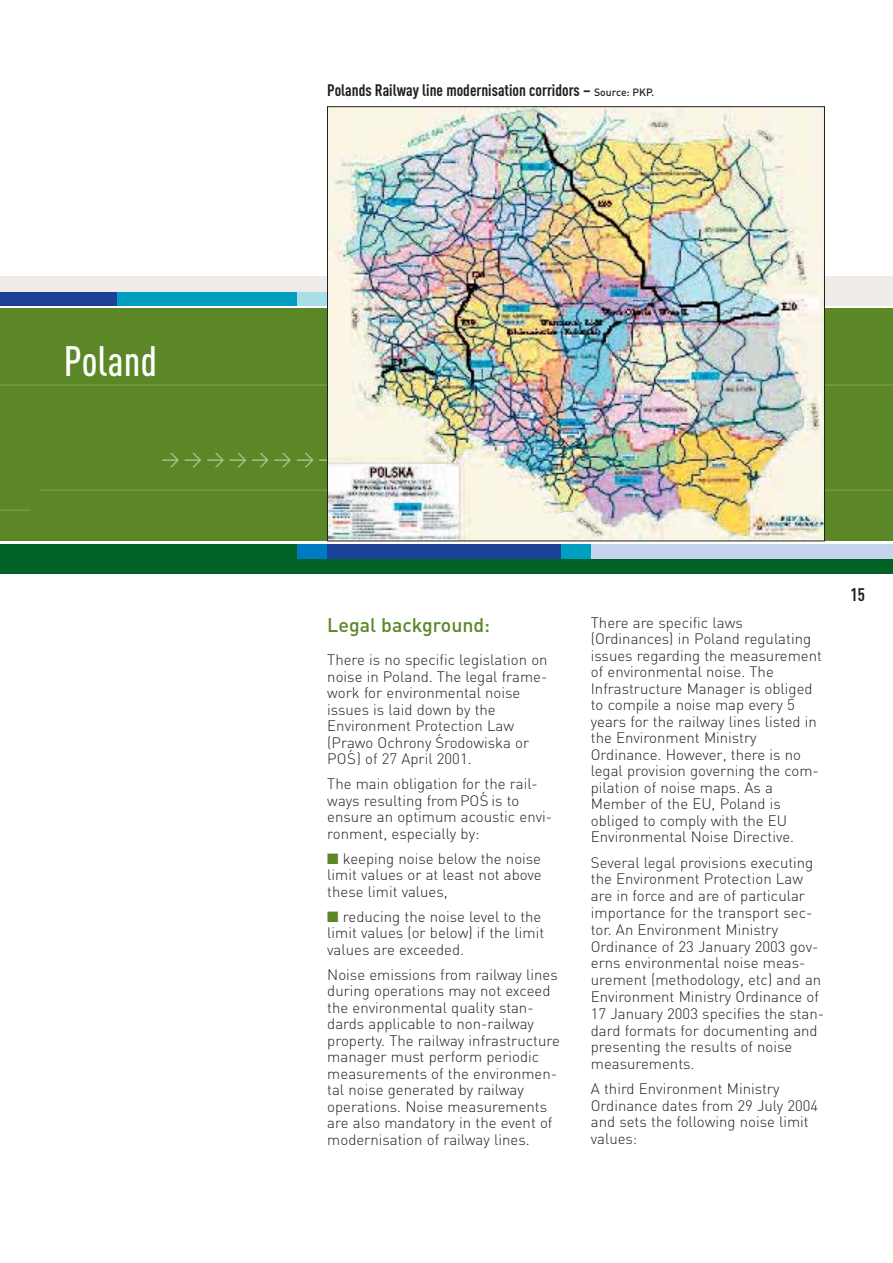
<style>
.page{position:relative;width:893px;height:1263px;background:#fff}
.page>*{position:absolute;margin:0;border:0;box-sizing:border-box;transform-origin:0 0}
.t1{font:500 42px "DIN Cond";letter-spacing:.01em;color:#fff}
.t2{font:500 19.5px "DIN";color:#5b8727}
.t3{font:18px "DIN";color:#b2c697}
.t4{font:700 18px "DIN Cond";color:#231f20}
.t5{font:700 16.5px "DIN Cond";color:#231f20}
.t6{font:300 15px/16.5px "DIN";color:#231f20}
.s1{font-family:"DIN";font-weight:500;font-size:10.5px}
.s2{color:#5b8727}
</style>
<div class="page">
<div style="left:0;top:309px;width:893px;height:232px;background:#5b8727"></div>
<div style="left:0;top:544px;width:893px;height:30px;background:#006224"></div>
<div style="left:0;top:276px;width:893px;height:30px;background:#efebe8"></div>
<div style="left:0;top:292px;width:116px;height:14px;background:#1b4298"></div>
<div style="left:117px;top:292px;width:181px;height:14px;background:#009fc2"></div>
<div style="left:298px;top:292px;width:29px;height:14px;background:#a8dee8"></div>
<div style="left:298px;top:544px;width:29px;height:14px;background:#007ac2"></div>
<div style="left:327px;top:544px;width:234px;height:14px;background:#1b4298"></div>
<div style="left:561px;top:544px;width:30px;height:14px;background:#009fc2"></div>
<div style="left:591px;top:544px;width:302px;height:14px;background:#c4d4ed"></div>
<hr style="left:0;top:384px;width:893px;height:2px;background:#779a47">
<hr style="left:39px;top:490px;width:854px;height:1px;background:#769947">
<hr style="left:0;top:509px;width:31px;height:2px;background:#769947">
<img style="left:329px;top:109px;width:494px;height:430px">
<p class="t5" style="left:327px;top:85px;width:329px">Polands Railway line modernisation corridors – <span class="s1">Source: PKP.</span></p>
<h1 class="t1" style="left:64px;top:346px;width:95px">Poland</h1>
<p class="t3" style="left:162px;top:452px;width:267px">&gt;&gt;&gt;&gt;&gt;&gt;&gt;&gt;&gt;&gt;&gt;&gt;</p>
<h2 class="t2" style="left:327px;top:618px;width:164px">Legal background:</h2>
<p class="t6" style="left:327px;top:654px;width:222px">There is no specific legislation on noise in Poland. The legal frame&shy;work for environmental noise issues is laid down by the<br>Environment Protection Law (Prawo Ochrony rodowiska or<br>PO´S) of 27 April 2001.</p>
<p class="t6" style="left:327px;top:777px;width:226px">The main obligation for the rail&shy;ways resulting fromPO´S is to ensure an optimum acoustic envi&shy;ronment, especially by:</p>
<p class="t6" style="left:327px;top:852px;width:216px;text-align:justify"><span class="s2">■</span> keeping noise below the noise limit values or at least not above these limit values,</p>
<p class="t6" style="left:327px;top:910px;width:218px"><span class="s2">■</span> reducing the noise level to the limit values (or below) if the limit values are exceeded.</p>
<p class="t6" style="left:327px;top:968px;width:234px">Noise emissions from railway lines during operations may not exceed the environmental quality stan&shy;dards applicable to non-railway property. The railway infrastructure manager must perform periodic measurements of the environmen&shy;tal noise generated by railway operations. Noise measurements are also mandatory in the event of modernisation of railway lines.</p>
<p class="t6" style="left:435px;top:735px;width:11px">´S</p>
<p class="t6" style="left:591px;top:616px;width:233px">There are specific laws (Ordinances) in Poland regulating issues regarding the measurement of environmental noise. The<br>Infrastructure Manager is obliged to compile a noise map every 5 years for the railway lines listed in the Environment Ministry<br>Ordinance. However, there is no legal provision governing the com&shy;pilation of noise maps. As a<br>Member of the EU, Poland is obliged to comply with the EU<br>Environmental Noise Directive.</p>
<p class="t6" style="left:591px;top:856px;width:235px">Several legal provisions executing the Environment Protection Law are in force and are of particular importance for the transport sec&shy;tor. An Environment Ministry<br>Ordinance of 23 January 2003 gov&shy;erns environmental noise meas&shy;urement (methodology, etc) and an<br>Environment Ministry Ordinance of<br>17 January 2003 specifies the stan&shy;dard formats for documenting and presenting the results of noise measurements.</p>
<p class="t6" style="left:591px;top:1082px;width:229px">A third Environment Ministry<br>Ordinance dates from 29 July 2004 and sets the following noise limit values:</p>
<p class="t4" style="left:850px;top:588px;width:16px">15</p>
</div>
